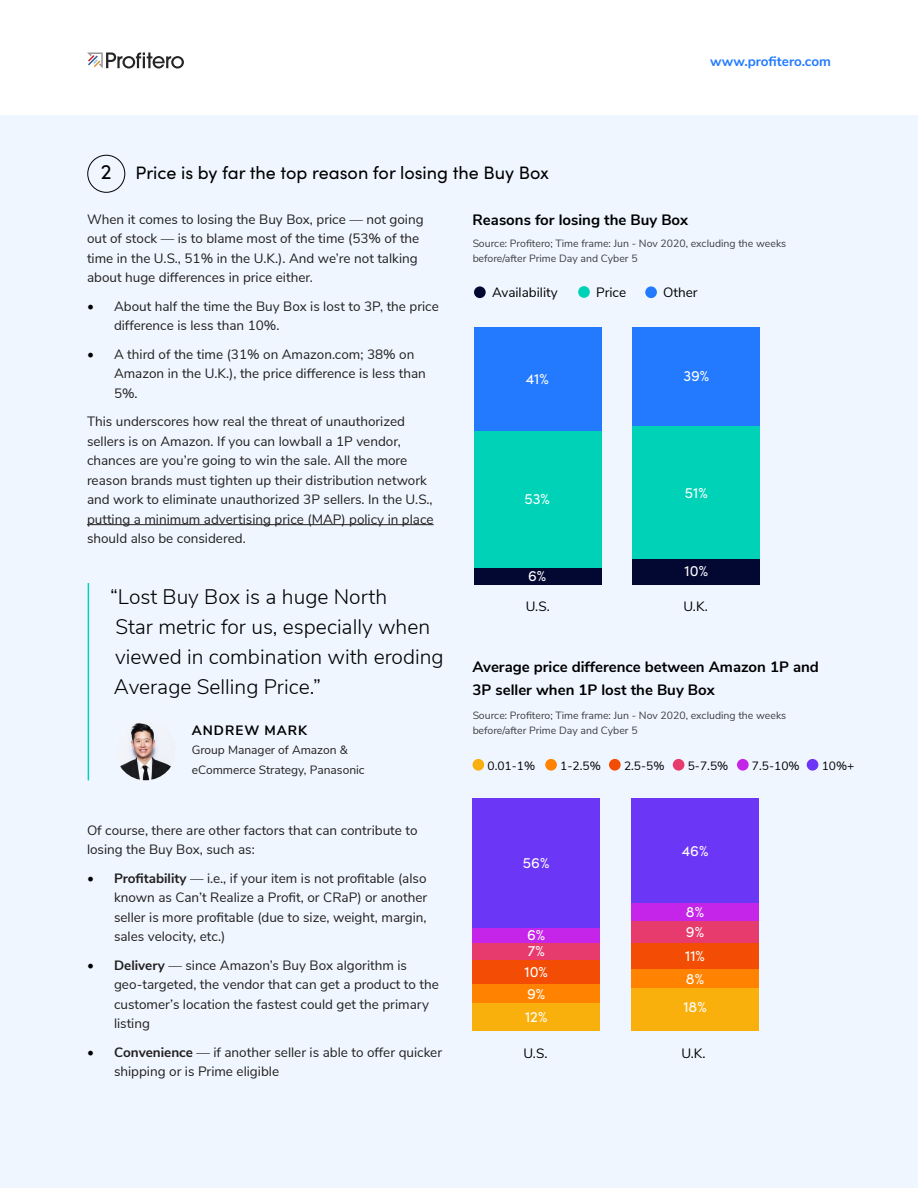
<style>
.page{position:relative;width:918px;height:1188px;background:#fff}
.page>*{position:absolute;margin:0;border:0;box-sizing:border-box;transform-origin:0 0}
.body{font:300 21px/30px "Nunito Sans";color:#000}
.sofia_blue{font:21px "Sofia Pro";color:#000}
.t1{font:18px "Sofia Pro";color:#000}
.sofia_blue-2{font:700 15px/22.5px "Nunito Sans";color:#000}
.sofia_blue-3{font:15px "Sofia Pro";color:#fff}
.t2{font:13.5px/19.5px "Nunito Sans";color:#211f1f}
.t3{font:13.5px "Nunito Sans";color:#000}
.t4{font:700 13.5px "Nunito Sans";color:#237aff}
.body-2{font:700 13.5px "Nunito Sans";letter-spacing:.075em;color:#000}
.body-3{font:12px/19.5px "Nunito Sans";color:#211f1f}
.t5{font:12px "Nunito Sans";color:#000}
.t6{font:10.5px/15px "Nunito Sans";color:#000}
.s1{font-family:"Minion Pro";font-size:18px;color:#000}
.s2{font-weight:700}
</style>
<div class="page">
<div style="left:0;top:116px;width:918px;height:1072px;background:#f0f6ff"></div>
<svg style="left:87px;top:53px;width:97px;height:16px"></svg>
<hr style="left:87px;top:524px;width:347px;height:1px;background:#211f1f">
<div style="left:87px;top:155px;width:38px;height:38px;border:1px solid #000;border-radius:50%"></div>
<div style="left:474px;top:286px;width:12px;height:12px;background:#030832;border-radius:50%"></div>
<div style="left:473px;top:759px;width:11px;height:12px;background:#f9b00d;border-radius:50%"></div>
<div style="left:545px;top:759px;width:12px;height:12px;background:#ff8300;border-radius:50%"></div>
<div style="left:609px;top:759px;width:12px;height:12px;background:#f24c05;border-radius:50%"></div>
<div style="left:673px;top:759px;width:11px;height:12px;background:#e73a6d;border-radius:50%"></div>
<div style="left:737px;top:759px;width:12px;height:12px;background:#c425e8;border-radius:50%"></div>
<div style="left:807px;top:759px;width:11px;height:12px;background:#6c36f7;border-radius:50%"></div>
<div style="left:578px;top:286px;width:12px;height:12px;background:#00d2b7;border-radius:50%"></div>
<div style="left:645px;top:286px;width:12px;height:12px;background:#237aff;border-radius:50%"></div>
<div style="left:474px;top:327px;width:128px;height:104px;background:#237aff"></div>
<div style="left:633px;top:327px;width:127px;height:99px;background:#237aff"></div>
<div style="left:473px;top:798px;width:127px;height:130px;background:#6c36f7"></div>
<div style="left:631px;top:798px;width:128px;height:105px;background:#6c36f7"></div>
<div style="left:474px;top:431px;width:128px;height:137px;background:#00d2b7"></div>
<div style="left:633px;top:426px;width:127px;height:133px;background:#00d2b7"></div>
<div style="left:473px;top:984px;width:127px;height:20px;background:#ff8300"></div>
<div style="left:631px;top:969px;width:128px;height:19px;background:#ff8300"></div>
<div style="left:473px;top:960px;width:127px;height:24px;background:#f24c05"></div>
<div style="left:631px;top:943px;width:128px;height:26px;background:#f24c05"></div>
<div style="left:473px;top:942px;width:127px;height:18px;background:#e73a6d"></div>
<div style="left:631px;top:921px;width:128px;height:22px;background:#e73a6d"></div>
<div style="left:473px;top:928px;width:127px;height:15px;background:#c425e8"></div>
<div style="left:631px;top:903px;width:128px;height:18px;background:#c425e8"></div>
<div style="left:474px;top:568px;width:128px;height:16px;background:#030832"></div>
<div style="left:633px;top:559px;width:127px;height:25px;background:#030832"></div>
<div style="left:473px;top:1004px;width:127px;height:27px;background:#f9b00d"></div>
<div style="left:631px;top:988px;width:128px;height:43px;background:#f9b00d"></div>
<img style="left:115px;top:720px;width:61px;height:60px;border-radius:30px">
<hr style="left:88px;top:583px;width:1px;height:197px;background:#00d2b7">
<p class="sofia_blue" style="left:101px;top:157px;width:12px">2</p>
<p class="t1" style="left:135px;top:159px;width:415px">Price is by far the top reason for losing the Buy Box</p>
<p class="t4" style="left:710px;top:52px;width:122px">www.profitero.com</p>
<p class="t2" style="left:87px;top:208px;width:338px">When it comes to losing the Buy Box, price — not going out of stock — is to blame most of the time (53% of the time in the U.S., 51% in the U.K.). And we’re not talking about huge differences in price either.</p>
<p class="t2" style="left:114px;top:295px;width:326px;text-indent:-27px"><span class="s1">•</span> About half the time the Buy Box is lost to 3P, the price difference is less than 10%.</p>
<p class="t2" style="left:114px;top:343px;width:313px;text-indent:-27px"><span class="s1">•</span> A third of the time (31% on Amazon.com; 38% on<br>Amazon in the U.K.), the price difference is less than<br>5%.</p>
<p class="t2" style="left:87px;top:411px;width:348px">This underscores how real the threat of unauthorized sellers is on Amazon. If you can lowball a 1P vendor, chances are you’re going to win the sale. All the more reason brands must tighten up their distribution network and work to eliminate unauthorized 3P sellers. In the U.S., putting a minimum advertising price (MAP) policy in place should also be considered.</p>
<p class="body" style="left:110px;top:581px;width:335px">“Lost Buy Box is a huge North<br>Star metric for us, especially when viewed in combination with eroding<br>Average Selling Price.”</p>
<p class="body-2" style="left:192px;top:720px;width:117px">ANDREW MARK</p>
<p class="body-3" style="left:192px;top:740px;width:174px">Group Manager of Amazon &amp; eCommerce Strategy, Panasonic</p>
<p class="t2" style="left:87px;top:819px;width:332px">Of course, there are other factors that can contribute to losing the Buy Box, such as:</p>
<p class="t2" style="left:114px;top:867px;width:315px;text-align:justify;text-indent:-27px"><span class="s1">•</span> <span class="s2">Profitability</span> — i.e., if your item is not profitable (also known as Can’t Realize a Profit, or CRaP) or another seller is more profitable (due to size, weight, margin, sales velocity, etc.)</p>
<p class="t2" style="left:114px;top:954px;width:326px;text-indent:-27px"><span class="s1">•</span> <span class="s2">Delivery</span> — since Amazon’s Buy Box algorithm is geo-targeted, the vendor that can get a product to the customer’s location the fastest could get the primary listing</p>
<p class="t2" style="left:114px;top:1041px;width:330px;text-indent:-27px"><span class="s1">•</span> <span class="s2">Convenience</span> — if another seller is able to offer quicker shipping or is Prime eligible</p>
<p class="sofia_blue-2" style="left:473px;top:208px;width:217px">Reasons for losing the Buy Box</p>
<p class="t6" style="left:473px;top:235px;width:315px">Source: Profitero; Time frame: Jun - Nov 2020, excluding the weeks before/after Prime Day and Cyber 5</p>
<p class="t3" style="left:492px;top:283px;width:67px">Availability</p>
<p class="t3" style="left:596px;top:283px;width:32px">Price</p>
<p class="t3" style="left:663px;top:283px;width:36px">Other</p>
<p class="sofia_blue-3" style="left:526px;top:367px;width:25px">41%</p>
<p class="sofia_blue-3" style="left:683px;top:365px;width:28px">39%</p>
<p class="sofia_blue-3" style="left:525px;top:488px;width:27px">53%</p>
<p class="sofia_blue-3" style="left:528px;top:564px;width:20px">6%</p>
<p class="sofia_blue-3" style="left:685px;top:481px;width:24px">51%</p>
<p class="sofia_blue-3" style="left:685px;top:560px;width:25px">10%</p>
<p class="t3" style="left:526px;top:596px;width:26px">U.S.</p>
<p class="t3" style="left:683px;top:596px;width:26px">U.K.</p>
<p class="sofia_blue-2" style="left:473px;top:655px;width:348px">Average price difference between Amazon 1P and<br>3P seller when 1P lost the Buy Box</p>
<p class="t6" style="left:473px;top:708px;width:315px">Source: Profitero; Time frame: Jun - Nov 2020, excluding the weeks before/after Prime Day and Cyber 5</p>
<p class="t5" style="left:488px;top:757px;width:49px">0.01-1%</p>
<p class="t5" style="left:560px;top:757px;width:42px">1-2.5%</p>
<p class="t5" style="left:624px;top:757px;width:42px">2.5-5%</p>
<p class="t5" style="left:688px;top:757px;width:42px">5-7.5%</p>
<p class="t5" style="left:752px;top:757px;width:49px">7.5-10%</p>
<p class="t5" style="left:822px;top:757px;width:34px">10%+</p>
<p class="sofia_blue-3" style="left:523px;top:851px;width:28px">56%</p>
<p class="sofia_blue-3" style="left:527px;top:923px;width:20px">6%</p>
<p class="sofia_blue-3" style="left:528px;top:940px;width:19px">7%</p>
<p class="sofia_blue-3" style="left:524px;top:961px;width:25px">10%</p>
<p class="sofia_blue-3" style="left:527px;top:983px;width:20px">9%</p>
<p class="sofia_blue-3" style="left:525px;top:1006px;width:24px">12%</p>
<p class="sofia_blue-3" style="left:682px;top:840px;width:28px">46%</p>
<p class="sofia_blue-3" style="left:686px;top:901px;width:20px">8%</p>
<p class="sofia_blue-3" style="left:686px;top:921px;width:20px">9%</p>
<p class="sofia_blue-3" style="left:685px;top:945px;width:21px">11%</p>
<p class="sofia_blue-3" style="left:686px;top:967px;width:20px">8%</p>
<p class="sofia_blue-3" style="left:683px;top:996px;width:25px">18%</p>
<p class="t3" style="left:523px;top:1043px;width:26px">U.S.</p>
<p class="t3" style="left:681px;top:1043px;width:26px">U.K.</p>
</div>
